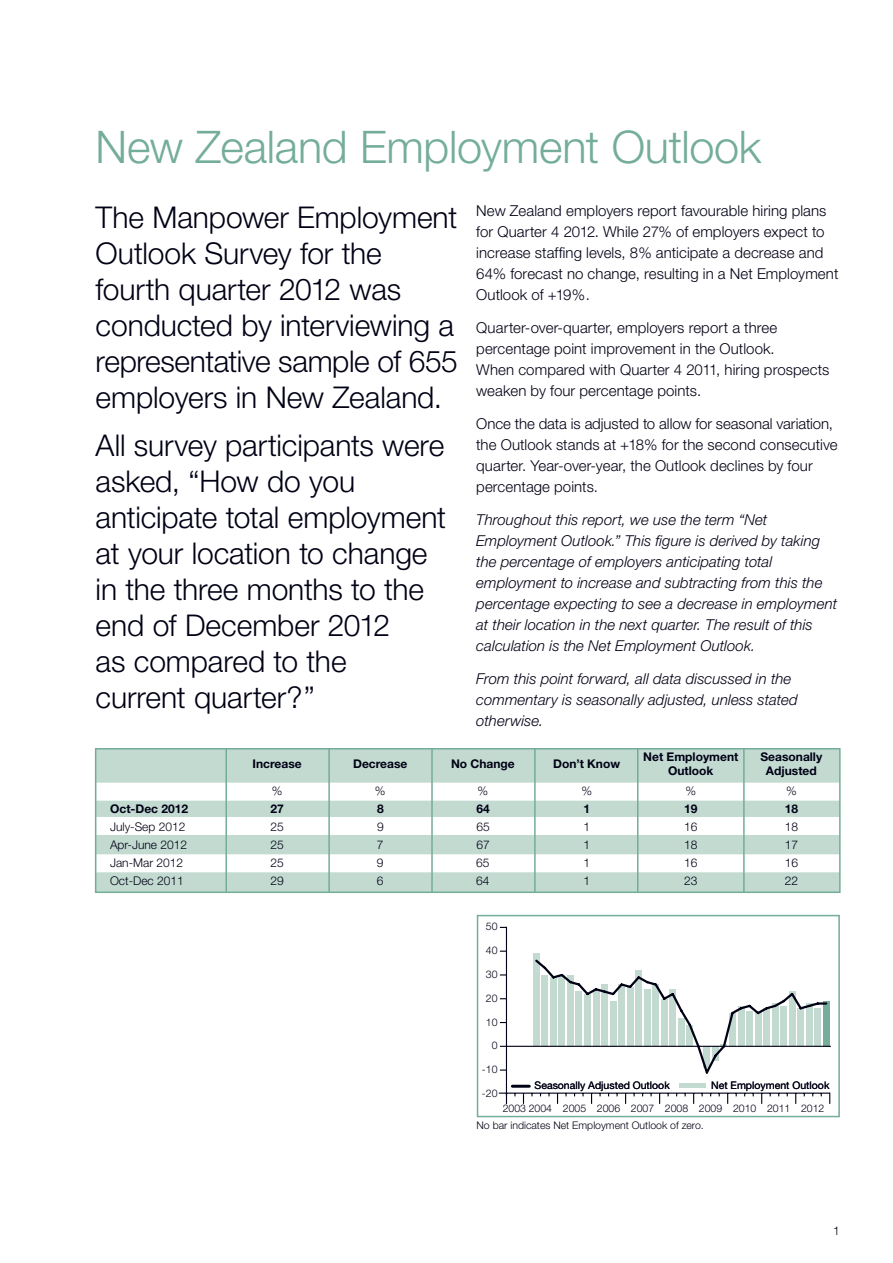
<style>
.page{position:relative;width:893px;height:1263px;background:#fff}
.page>*{position:absolute;margin:0;border:0;box-sizing:border-box;transform-origin:0 0}
.t1{font:300 45px "Helvetica Neue";letter-spacing:-.005em;color:#74ad99}
.t2{font:300 30px/36px "Helvetica Neue";letter-spacing:-.005em;color:#000015}
.t3{font:300 15px/21px "Helvetica Neue";letter-spacing:.005em;color:#000015}
.t4{font:italic 300 15px/21px "Helvetica Neue";letter-spacing:.005em;color:#000015}
.t5{font:300 12px "Helvetica Neue";color:#000015}
.t6{font:700 12px/14.4px "Helvetica Neue";color:#000015;text-align:center}
.t7{font:300 10.5px "Helvetica Neue";color:#000015}
.t8{font:10.5px "Helvetica Neue";color:#000015}
</style>
<div class="page">
<div style="left:96px;top:749px;width:744px;height:143px;background:#c2dad0"></div>
<div style="left:96px;top:854px;width:744px;height:18px;background:#fff"></div>
<div style="left:96px;top:783px;width:744px;height:18px;background:#fff"></div>
<div style="left:96px;top:817px;width:744px;height:18px;background:#fff"></div>
<hr style="left:743px;top:749px;width:2px;height:143px;background:#74ad99">
<hr style="left:637px;top:749px;width:1px;height:143px;background:#74ad99">
<hr style="left:534px;top:749px;width:2px;height:143px;background:#74ad99">
<hr style="left:431px;top:749px;width:2px;height:143px;background:#74ad99">
<hr style="left:328px;top:749px;width:2px;height:143px;background:#74ad99">
<hr style="left:225px;top:749px;width:2px;height:143px;background:#74ad99">
<div style="left:95px;top:748px;width:745px;height:145px;border:2px solid #74ad99"></div>
<div style="left:533px;top:953px;width:6px;height:93px;background:#c2dad0"></div>
<div style="left:823px;top:1001px;width:6px;height:45px;background:#74ad99"></div>
<hr style="left:506px;top:927px;width:1px;height:167px;background:#000015">
<svg style="left:500px;top:950px;width:6px;height:2px"></svg>
<hr style="left:500px;top:1046px;width:331px;height:1px;background:#000015">
<hr style="left:512px;top:1085px;width:17px;height:3px;background:#000015">
<div style="left:680px;top:1083px;width:26px;height:5px;background:#c2dad0"></div>
<hr style="left:499px;top:1092px;width:330px;height:2px;background:#000015">
<svg style="left:829px;top:1092px;width:1px;height:12px"></svg>
<svg style="left:533px;top:957px;width:295px;height:117px"></svg>
<div style="left:477px;top:915px;width:363px;height:202px;border:2px solid #74ad99"></div>
<h1 class="t1" style="left:96px;top:120px;width:667px">New Zealand Employment Outlook</h1>
<h2 class="t2" style="left:96px;top:198px;width:364px">The Manpower Employment<br>Outlook Survey for the fourth quarter 2012 was conducted by interviewing a representative sample of 655 employers in New Zealand.</h2>
<h2 class="t2" style="left:96px;top:426px;width:352px">All survey participants were asked, “How do you anticipate total employment at your location to change in the three months to the end of December 2012<br>as compared to the<br>current quarter?”</h2>
<p class="t3" style="left:476px;top:200px;width:364px">New Zealand employers report favourable hiring plans for Quarter 4 2012. While 27% of employers expect to increase staffing levels, 8% anticipate a decrease and 64% forecast no change, resulting in a Net Employment Outlook of +19%.</p>
<p class="t3" style="left:476px;top:317px;width:354px">Quarter-over-quarter, employers report a three percentage point improvement in the Outlook.<br>When compared with Quarter 4 2011, hiring prospects weaken by four percentage points.</p>
<p class="t3" style="left:476px;top:413px;width:363px">Once the data is adjusted to allow for seasonal variation, the Outlook stands at +18% for the second consecutive quarter. Year-over-year, the Outlook declines by four percentage points.</p>
<p class="t4" style="left:476px;top:509px;width:362px">Throughout this report, we use the term “Net Employment Outlook.” This figure is derived by taking the percentage of employers anticipating total employment to increase and subtracting from this the percentage expecting to see a decrease in employment at their location in the next quarter. The result of this calculation is the Net Employment Outlook.</p>
<p class="t4" style="left:476px;top:668px;width:323px">From this point forward, all data discussed in the commentary is seasonally adjusted, unless stated otherwise.</p>
<p class="t6" style="left:253px;top:756px;width:51px">Increase</p>
<p class="t6" style="left:353px;top:756px;width:56px">Decrease</p>
<p class="t6" style="left:451px;top:756px;width:65px">No Change</p>
<p class="t6" style="left:553px;top:756px;width:68px">Don’t Know</p>
<p class="t6" style="left:643px;top:749px;width:97px">Net Employment<br>Outlook</p>
<p class="t6" style="left:760px;top:749px;width:63px">Seasonally<br>Adjusted</p>
<p class="t5" style="left:272px;top:783px;width:12px">%</p>
<p class="t5" style="left:375px;top:783px;width:12px">%</p>
<p class="t5" style="left:478px;top:783px;width:12px">%</p>
<p class="t5" style="left:581px;top:783px;width:12px">%</p>
<p class="t5" style="left:685px;top:783px;width:12px">%</p>
<p class="t5" style="left:786px;top:783px;width:12px">%</p>
<p class="t6" style="left:110px;top:801px;width:80px">Oct-Dec 2012</p>
<p class="t6" style="left:270px;top:801px;width:15px">27</p>
<p class="t6" style="left:377px;top:801px;width:8px">8</p>
<p class="t6" style="left:476px;top:801px;width:15px">64</p>
<p class="t6" style="left:583px;top:801px;width:8px">1</p>
<p class="t6" style="left:684px;top:801px;width:15px">19</p>
<p class="t6" style="left:785px;top:801px;width:15px">18</p>
<p class="t5" style="left:110px;top:819px;width:77px">July-Sep 2012</p>
<p class="t5" style="left:270px;top:819px;width:15px">25</p>
<p class="t5" style="left:377px;top:819px;width:8px">9</p>
<p class="t5" style="left:476px;top:819px;width:15px">65</p>
<p class="t5" style="left:583px;top:819px;width:8px">1</p>
<p class="t5" style="left:684px;top:819px;width:15px">16</p>
<p class="t5" style="left:785px;top:819px;width:15px">18</p>
<p class="t5" style="left:110px;top:837px;width:79px">Apr-June 2012</p>
<p class="t5" style="left:270px;top:837px;width:15px">25</p>
<p class="t5" style="left:377px;top:837px;width:8px">7</p>
<p class="t5" style="left:476px;top:837px;width:15px">67</p>
<p class="t5" style="left:583px;top:837px;width:8px">1</p>
<p class="t5" style="left:684px;top:837px;width:15px">18</p>
<p class="t5" style="left:785px;top:837px;width:15px">17</p>
<p class="t5" style="left:110px;top:855px;width:75px">Jan-Mar 2012</p>
<p class="t5" style="left:270px;top:855px;width:15px">25</p>
<p class="t5" style="left:377px;top:855px;width:8px">9</p>
<p class="t5" style="left:476px;top:855px;width:15px">65</p>
<p class="t5" style="left:583px;top:855px;width:8px">1</p>
<p class="t5" style="left:684px;top:855px;width:15px">16</p>
<p class="t5" style="left:785px;top:855px;width:15px">16</p>
<p class="t5" style="left:110px;top:873px;width:75px">Oct-Dec 2011</p>
<p class="t5" style="left:270px;top:873px;width:15px">29</p>
<p class="t5" style="left:377px;top:873px;width:8px">6</p>
<p class="t5" style="left:476px;top:873px;width:15px">64</p>
<p class="t5" style="left:583px;top:873px;width:8px">1</p>
<p class="t5" style="left:684px;top:873px;width:15px">23</p>
<p class="t5" style="left:785px;top:873px;width:15px">22</p>
<p class="t7" style="left:486px;top:920px;width:13px">50</p>
<p class="t7" style="left:486px;top:944px;width:13px">40</p>
<p class="t7" style="left:486px;top:968px;width:13px">30</p>
<p class="t7" style="left:486px;top:991px;width:13px">20</p>
<p class="t7" style="left:486px;top:1015px;width:13px">10</p>
<p class="t7" style="left:492px;top:1039px;width:7px">0</p>
<p class="t7" style="left:482px;top:1063px;width:17px">-10</p>
<p class="t7" style="left:482px;top:1087px;width:17px">-20</p>
<p class="t7" style="left:477px;top:1119px;width:229px">No bar indicates Net Employment Outlook of zero.</p>
<p class="t8" style="left:534px;top:1079px;width:137px">Seasonally Adjusted Outlook</p>
<p class="t8" style="left:711px;top:1079px;width:120px">Net Employment Outlook</p>
<p class="t7" style="left:503px;top:1102px;width:323px">2003 2004 2005 2006 2007 2008 2009 2010 2011 2012</p>
<p class="t5" style="left:833px;top:1224px;width:8px">1</p>
</div>
